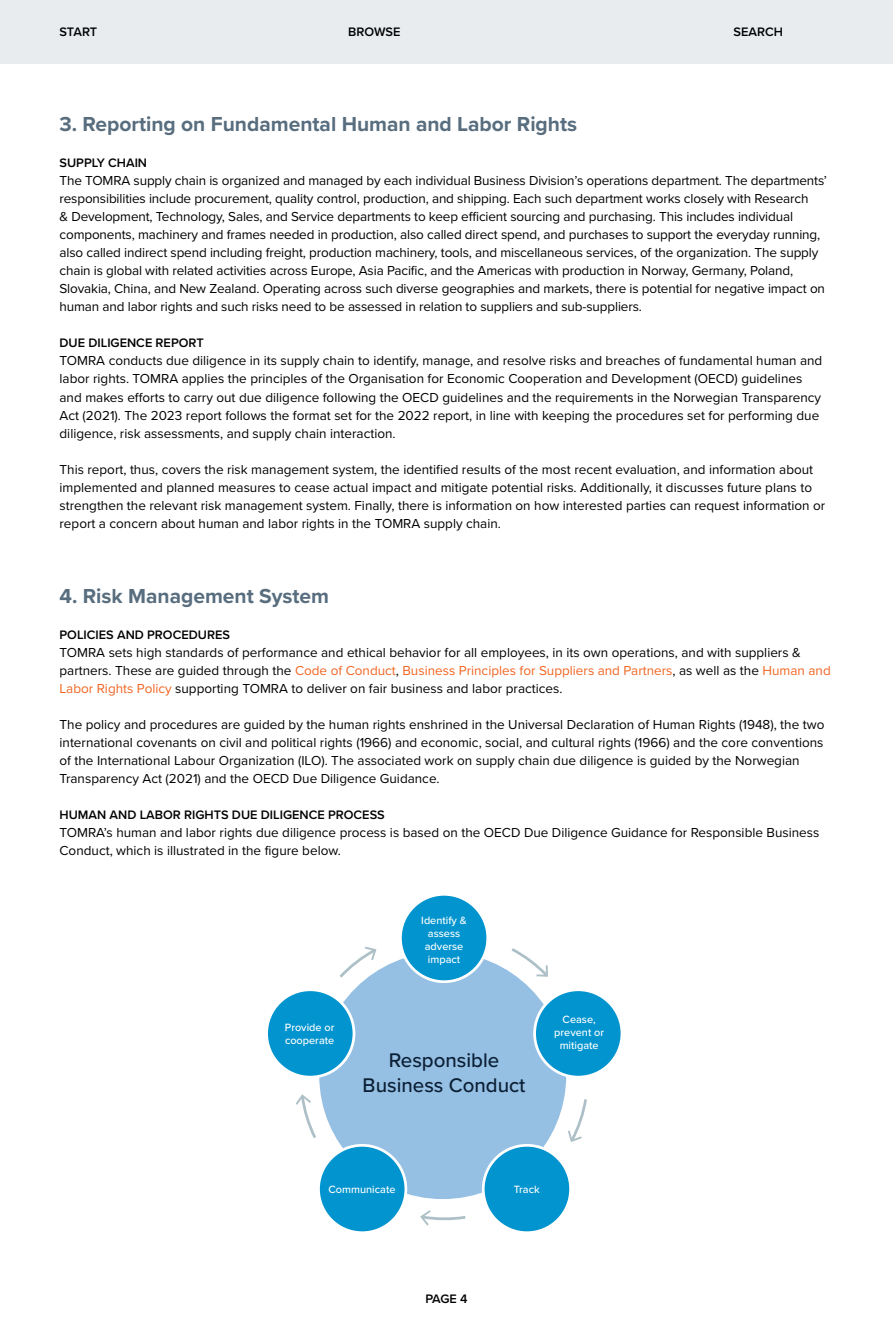
<style>
.page{position:relative;width:893px;height:1327px;background:#fff}
.page>*{position:absolute;margin:0;border:0;box-sizing:border-box;transform-origin:0 0}
.t1{font:700 21px "Proxima Nova";color:#586d7e}
.t2{font:500 20.4px/24.6px "Proxima Nova";color:#0b1f35;text-align:center}
.t3{font:13.5px/18px "Proxima Nova";color:#000}
.t4{font:600 12.75px "Proxima Nova";color:#000}
.t5{font:500 10.95px/13px "Proxima Nova";color:#fff;text-align:center}
.s1{color:#f26522}
</style>
<div class="page">
<div style="left:0;top:0;width:893px;height:64px;background:#e8ecef"></div>
<div style="left:319px;top:952px;width:247px;height:247px;background:#96c0e3;border-radius:50%"></div>
<svg style="left:509px;top:948px;width:39px;height:31px"></svg>
<div style="left:318px;top:1145px;width:88px;height:87px;background:#0294ce;border-radius:50%"></div>
<div style="left:317px;top:1144px;width:90px;height:90px;border:3px solid #fff;border-radius:50%"></div>
<div style="left:483px;top:1145px;width:88px;height:87px;background:#0294ce;border-radius:50%"></div>
<div style="left:482px;top:1144px;width:90px;height:90px;border:3px solid #fff;border-radius:50%"></div>
<div style="left:267px;top:989px;width:87px;height:88px;background:#0294ce;border-radius:50%"></div>
<div style="left:265px;top:988px;width:90px;height:90px;border:3px solid #fff;border-radius:50%"></div>
<div style="left:400px;top:894px;width:88px;height:87px;background:#0294ce;border-radius:50%"></div>
<div style="left:399px;top:893px;width:90px;height:90px;border:3px solid #fff;border-radius:50%"></div>
<div style="left:535px;top:989px;width:87px;height:88px;background:#0294ce;border-radius:50%"></div>
<div style="left:533px;top:988px;width:90px;height:90px;border:3px solid #fff;border-radius:50%"></div>
<svg style="left:568px;top:1099px;width:19px;height:43px"></svg>
<svg style="left:420px;top:1210px;width:46px;height:15px"></svg>
<svg style="left:296px;top:1094px;width:20px;height:44px"></svg>
<svg style="left:339px;top:946px;width:39px;height:34px"></svg>
<p class="t4" style="left:60px;top:23px;width:39px">START</p>
<p class="t4" style="left:348px;top:23px;width:54px">BROWSE</p>
<p class="t4" style="left:734px;top:23px;width:51px">SEARCH</p>
<h1 class="t1" style="left:60px;top:109px;width:519px">3. Reporting on Fundamental Human and Labor Rights</h1>
<p class="t4" style="left:60px;top:154px;width:89px">SUPPLY CHAIN</p>
<p class="t3" style="left:60px;top:171px;width:769px">The TOMRA supply chain is organized and managed by each individual Business Division’s operations department. The departments’ responsibilities include procurement, quality control, production, and shipping. Each such department works closely with Research<br>&amp; Development, Technology, Sales, and Service departments to keep efficient sourcing and purchasing. This includes individual components, machinery and frames needed in production, also called direct spend, and purchases to support the everyday running, also called indirect spend including freight, production machinery, tools, and miscellaneous services, of the organization. The supply chain is global with related activities across Europe, Asia Pacific, and the Americas with production in Norway, Germany, Poland, Slovakia, China, and New Zealand. Operating across such diverse geographies and markets, there is potential for negative impact on human and labor rights and such risks need to be assessed in relation to suppliers and sub-suppliers.</p>
<p class="t4" style="left:60px;top:334px;width:146px">DUE DILIGENCE REPORT</p>
<p class="t3" style="left:60px;top:351px;width:764px">TOMRA conducts due diligence in its supply chain to identify, manage, and resolve risks and breaches of fundamental human and labor rights. TOMRA applies the principles of the Organisation for Economic Cooperation and Development (OECD) guidelines and makes efforts to carry out due diligence following the OECD guidelines and the requirements in the Norwegian Transparency Act (2021). The 2023 report follows the format set for the 2022 report, in line with keeping the procedures set for performing due diligence, risk assessments, and supply chain interaction.</p>
<p class="t3" style="left:60px;top:459px;width:767px">This report, thus, covers the risk management system, the identified results of the most recent evaluation, and information about implemented and planned measures to cease actual impact and mitigate potential risks. Additionally, it discusses future plans to strengthen the relevant risk management system. Finally, there is information on how interested parties can request information or report a concern about human and labor rights in the TOMRA supply chain.</p>
<h1 class="t1" style="left:60px;top:580px;width:271px">4. Risk Management System</h1>
<p class="t4" style="left:60px;top:625px;width:172px">POLICIES AND PROCEDURES</p>
<p class="t3" style="left:60px;top:642px;width:773px">TOMRA sets high standards of performance and ethical behavior for all employees, in its own operations, and with suppliers &amp; partners. These are guided through the <span class="s1">Code of Conduct</span>, <span class="s1">Business Principles for Suppliers and Partners</span>, as well as the <span class="s1">Human and<br>Labor Rights Policy</span> supporting TOMRA to deliver on fair business and labor practices.</p>
<p class="t3" style="left:60px;top:714px;width:766px">The policy and procedures are guided by the human rights enshrined in the Universal Declaration of Human Rights (1948), the two international covenants on civil and political rights (1966) and economic, social, and cultural rights (1966) and the core conventions of the International Labour Organization (ILO). The associated work on supply chain due diligence is guided by the Norwegian Transparency Act (2021) and the OECD Due Diligence Guidance.</p>
<p class="t4" style="left:60px;top:805px;width:327px">HUMAN AND LABOR RIGHTS DUE DILIGENCE PROCESS</p>
<p class="t3" style="left:60px;top:822px;width:761px">TOMRA’s human and labor rights due diligence process is based on the OECD Due Diligence Guidance for Responsible Business<br>Conduct, which is illustrated in the figure below.</p>
<p class="t5" style="left:285px;top:1020px;width:51px;text-align:left">Provide or cooperate</p>
<p class="t5" style="left:421px;top:913px;width:47px">Identify &amp; assess adverse impact</p>
<h2 class="t2" style="left:363px;top:1047px;width:164px">Responsible<br>Business Conduct</h2>
<p class="t5" style="left:554px;top:1012px;width:51px">Cease, prevent or mitigate</p>
<p class="t5" style="left:328px;top:1182px;width:68px">Communicate</p>
<p class="t5" style="left:514px;top:1182px;width:27px">Track</p>
<p class="t4" style="left:425px;top:1288px;width:44px">PAGE 4</p>
</div>
